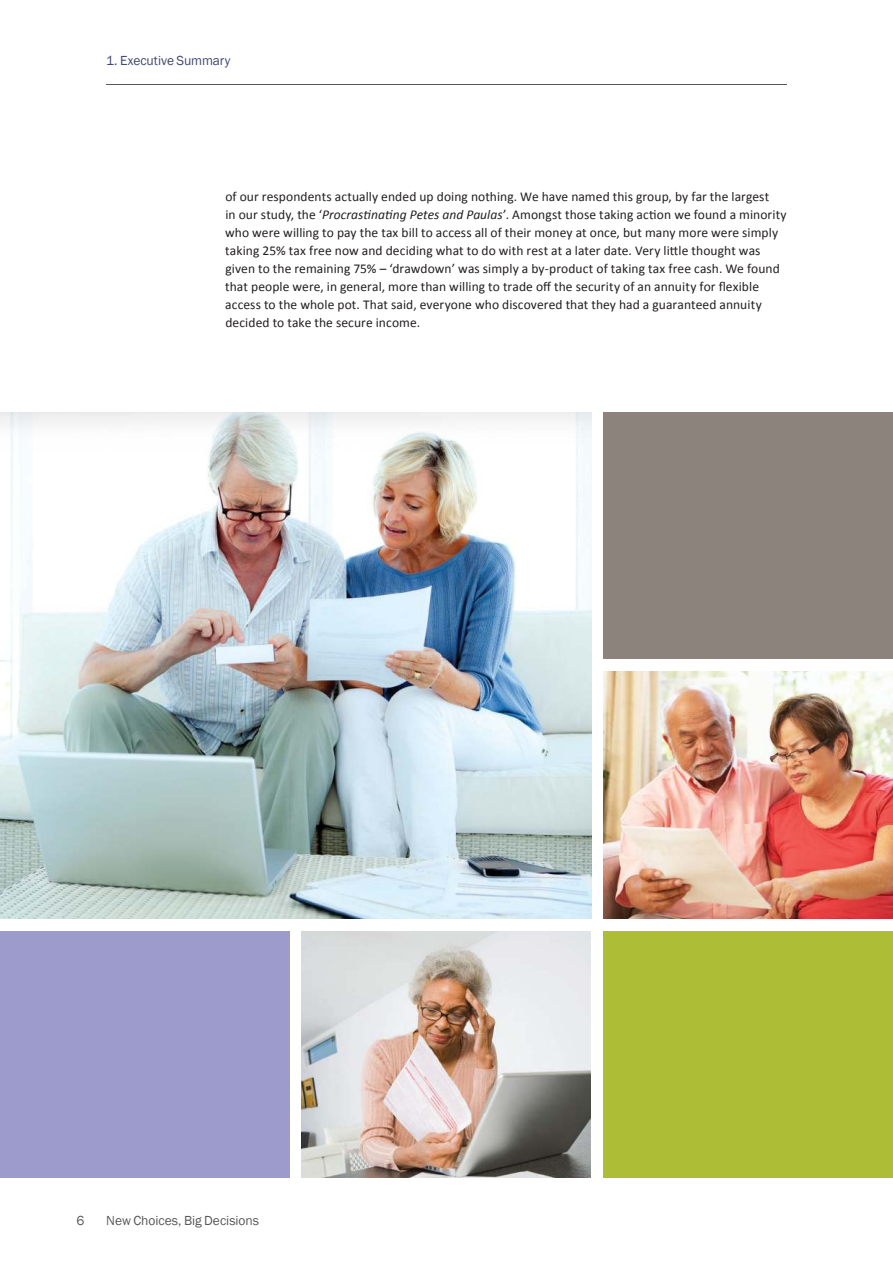
<style>
.page{position:relative;width:893px;height:1263px;background:#fff}
.page>*{position:absolute;margin:0;border:0;box-sizing:border-box;transform-origin:0 0}
.t1{font:13.5px/18px "Calibri";letter-spacing:.005em;color:#231f20}
.t2{font:13.5px "Franklin Gothic";letter-spacing:-.005em;color:#58595b}
.t3{font:13.5px "Franklin Gothic";letter-spacing:-.005em;color:#40486d}
.s1{font-style:italic}
</style>
<div class="page">
<img style="left:0;top:412px;width:591px;height:506px">
<img style="left:302px;top:931px;width:288px;height:247px">
<img style="left:604px;top:672px;width:289px;height:246px">
<div style="left:0;top:931px;width:289px;height:247px;background:#9c9bcc"></div>
<div style="left:604px;top:412px;width:289px;height:247px;background:#8c837c"></div>
<div style="left:604px;top:931px;width:289px;height:247px;background:#adbe36"></div>
<hr style="left:106px;top:84px;width:681px;height:1px;background:#58595b">
<p class="t3" style="left:106px;top:55px;width:126px">1. Executive Summary</p>
<p class="t1" style="left:225px;top:188px;width:563px">of our respondents actually ended up doing nothing. We have named this group, by far the largest<br>in our study, the ‘<span class="s1">Procrastinating Petes and Paulas</span>’. Amongst those taking action we found a minority who were willing to pay the tax bill to access all of their money at once, but many more were simply taking 25% tax free now and deciding what to do with rest at a later date. Very little thought was given to the remaining 75% – ‘drawdown’ was simply a by-product of taking tax free cash. We found that people were, in general, more than willing to trade off the security of an annuity for flexible access to the whole pot. That said, everyone who discovered that they had a guaranteed annuity decided to take the secure income.</p>
<p class="t2" style="left:77px;top:1214px;width:9px">6</p>
<p class="t2" style="left:106px;top:1214px;width:154px">New Choices, Big Decisions</p>
</div>
